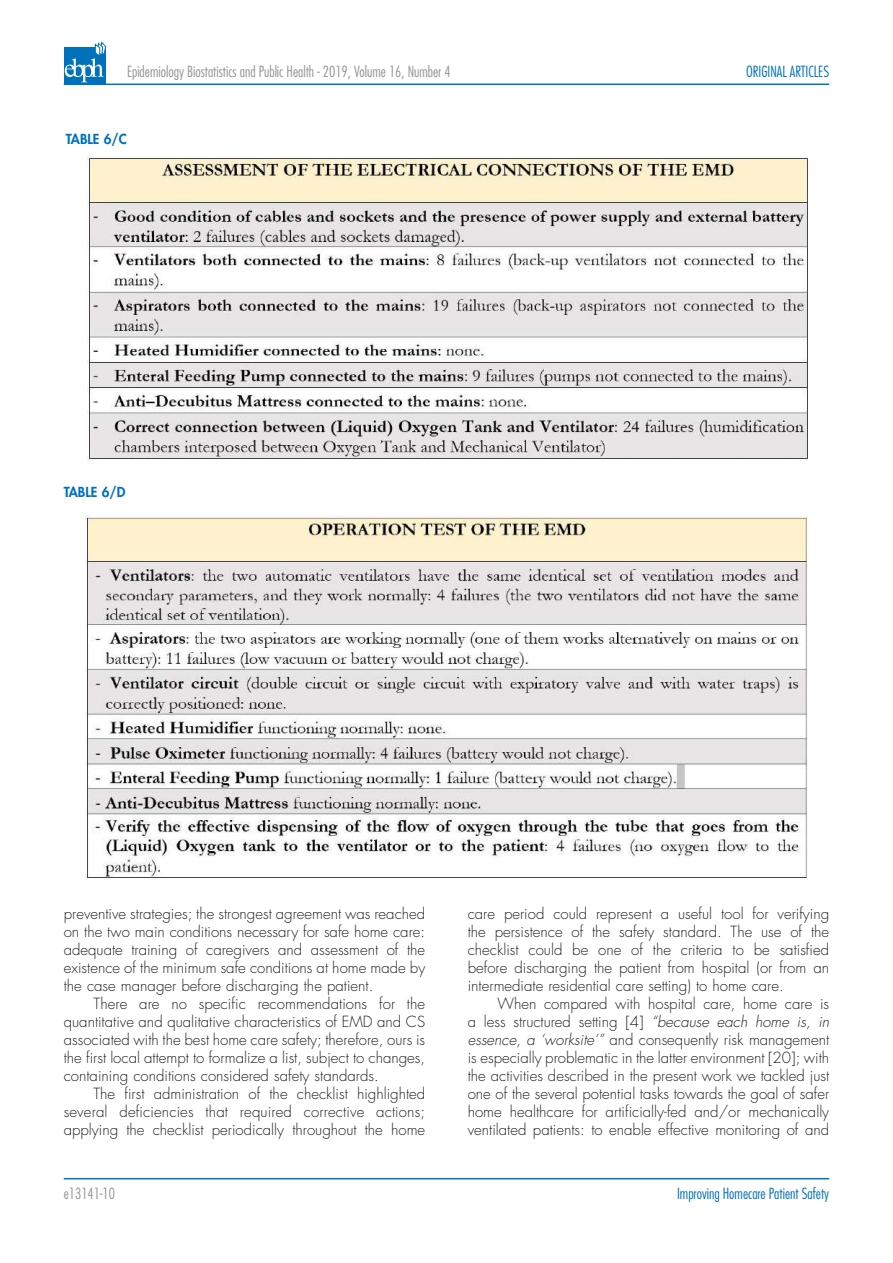
<style>
.page{position:relative;width:893px;height:1263px;background:#fff}
.page>*{position:absolute;margin:0;border:0;box-sizing:border-box;transform-origin:0 0}
.t1{font:300 15px/18px "Futura Std";color:#231f20;text-align:justify}
.t2{font:300 condensed 15px "Futura Std";color:#939598}
.t3{font:300 condensed 15px "Futura Std";color:#0072bc}
.t4{font:800 13.5px "Futura Std";color:#0072bc}
.s1{font-style:italic}
</style>
<div class="page">
<hr style="left:64px;top:84px;width:765px;height:1px;background:#0072bc">
<hr style="left:64px;top:1178px;width:765px;height:1px;background:#0072bc">
<svg style="left:64px;top:47px;width:41px;height:37px"></svg>
<svg style="left:65px;top:42px;width:41px;height:40px"></svg>
<img style="left:87px;top:157px;width:721px;height:303px">
<img style="left:85px;top:516px;width:723px;height:363px">
<p class="t2" style="left:127px;top:62px;width:325px">Epidemiology Biostatistics and Public Health - 2019, Volume 16, Number 4</p>
<p class="t3" style="left:746px;top:62px;width:85px">ORIGINAL ARTICLES</p>
<p class="t4" style="left:66px;top:130px;width:63px">TABLE 6/C</p>
<p class="t4" style="left:64px;top:483px;width:63px">TABLE 6/D</p>
<p class="t1" style="left:64px;top:905px;width:363px">preventive strategies; the strongest agreement was reached on the two main conditions necessary for safe home care: adequate training of caregivers and assessment of the existence of the minimum safe conditions at home made by the case manager before discharging the patient.</p>
<p class="t1" style="left:64px;top:995px;width:363px;text-indent:30px">There are no specific recommendations for the quantitative and qualitative characteristics of EMD and CS associated with the best home care safety; therefore, ours is the first local attempt to formalize a list, subject to changes, containing conditions considered safety standards.</p>
<p class="t1" style="left:64px;top:1085px;width:363px;text-indent:30px">The first administration of the checklist highlighted several deficiencies that required corrective actions; applying the checklist periodically throughout the home</p>
<p class="t2" style="left:64px;top:1184px;width:53px">e13141-10</p>
<p class="t1" style="left:468px;top:905px;width:363px">care period could represent a useful tool for verifying the persistence of the safety standard. The use of the checklist could be one of the criteria to be satisfied before discharging the patient from hospital (or from an intermediate residential care setting) to home care.</p>
<p class="t1" style="left:468px;top:995px;width:363px;text-indent:30px">When compared with hospital care, home care is a less structured setting [4] <span class="s1">“because each home is, in essence, a ‘worksite’”</span> and consequently risk management is especially problematic in the latter environment [20]; with the activities described in the present work we tackled just one of the several potential tasks towards the goal of safer home healthcare for artificially-fed and/or mechanically ventilated patients: to enable effective monitoring of and</p>
<p class="t3" style="left:677px;top:1184px;width:154px">Improving Homecare Patient Safety</p>
</div>
